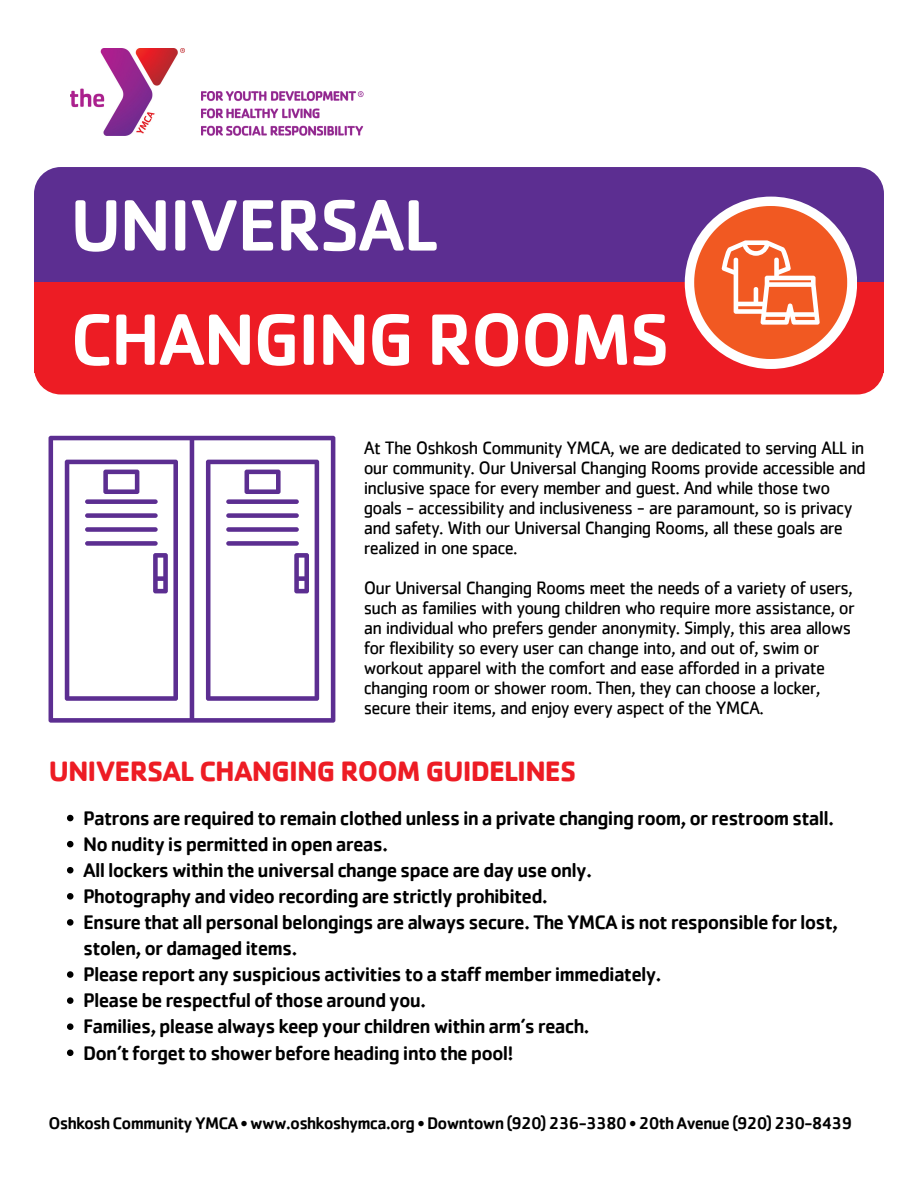
<style>
.page{position:relative;width:918px;height:1188px;background:#fff}
.page>*{position:absolute;margin:0;border:0;box-sizing:border-box;transform-origin:0 0}
.t1{font:500 75.3px/114.3px "Cachet";letter-spacing:-.03em;color:#fff}
.t2{font:700 28.95px "Cachet";letter-spacing:-.03em;color:#ed1c24}
.t3{font:500 20.25px/26.1px "Cachet";letter-spacing:-.04em;color:#000}
.t4{font:18.6px/20px "Cachet";letter-spacing:-.04em;color:#000}
.t5{font:500 17.4px "Cachet";letter-spacing:-.045em;color:#000}
</style>
<div class="page">
<img style="left:70px;top:48px;width:115px;height:88px">
<img style="left:201px;top:92px;width:163px;height:43px">
<div style="left:34px;top:191px;width:850px;height:203px;background:#ed1c24;border-radius:27px"></div>
<div style="left:34px;top:167px;width:850px;height:203px;background:#5c2e91;border-radius:27px"></div>
<div style="left:34px;top:283px;width:850px;height:60px;background:#ed1c24"></div>
<div style="left:34px;top:313px;width:850px;height:60px;background:#ed1c24"></div>
<div style="left:685px;top:197px;width:172px;height:172px;background:#fff;border-radius:50%"></div>
<svg style="left:694px;top:206px;width:153px;height:153px"></svg>
<svg style="left:49px;top:436px;width:286px;height:287px"></svg>
<svg style="left:206px;top:460px;width:113px;height:241px"></svg>
<svg style="left:67px;top:815px;width:6px;height:6px"></svg>
<svg style="left:67px;top:841px;width:6px;height:6px"></svg>
<svg style="left:67px;top:867px;width:6px;height:6px"></svg>
<svg style="left:67px;top:893px;width:6px;height:7px"></svg>
<svg style="left:67px;top:919px;width:6px;height:7px"></svg>
<svg style="left:67px;top:971px;width:6px;height:7px"></svg>
<svg style="left:67px;top:997px;width:6px;height:7px"></svg>
<svg style="left:67px;top:1023px;width:6px;height:7px"></svg>
<svg style="left:67px;top:1050px;width:6px;height:6px"></svg>
<h1 class="t1" style="left:70px;top:166px;width:601px">UNIVERSAL<br>CHANGING ROOMS</h1>
<p class="t4" style="left:364px;top:437px;width:504px">At The Oshkosh Community YMCA, we are dedicated to serving ALL in our community. Our Universal Changing Rooms provide accessible and inclusive space for every member and guest. And while those two goals - accessibility and inclusiveness - are paramount, so is privacy and safety. With our Universal Changing Rooms, all these goals are realized in one space.</p>
<p class="t4" style="left:364px;top:577px;width:493px">Our Universal Changing Rooms meet the needs of a variety of users, such as families with young children who require more assistance, or an individual who prefers gender anonymity. Simply, this area allows for flexibility so every user can change into, and out of, swim or workout apparel with the comfort and ease afforded in a private changing room or shower room. Then, they can choose a locker, secure their items, and enjoy every aspect of the YMCA.</p>
<h2 class="t2" style="left:49px;top:753px;width:529px">UNIVERSAL CHANGING ROOM GUIDELINES</h2>
<p class="t3" style="left:83px;top:805px;width:757px">Patrons are required to remain clothed unless in a private changing room, or restroom stall.<br>No nudity is permitted in open areas.<br>All lockers within the universal change space are day use only.<br>Photography and video recording are strictly prohibited.<br>Ensure that all personal belongings are always secure. The YMCA is not responsible for lost, stolen, or damaged items.<br>Please report any suspicious activities to a staff member immediately.<br>Please be respectful of those around you.<br>Families, please always keep your children within arm’s reach.<br>Don’t forget to shower before heading into the pool!</p>
<p class="t5" style="left:49px;top:1112px;width:805px">Oshkosh Community YMCA • www.oshkoshymca.org • Downtown (920) 236-3380 • 20th Avenue (920) 230-8439</p>
</div>
